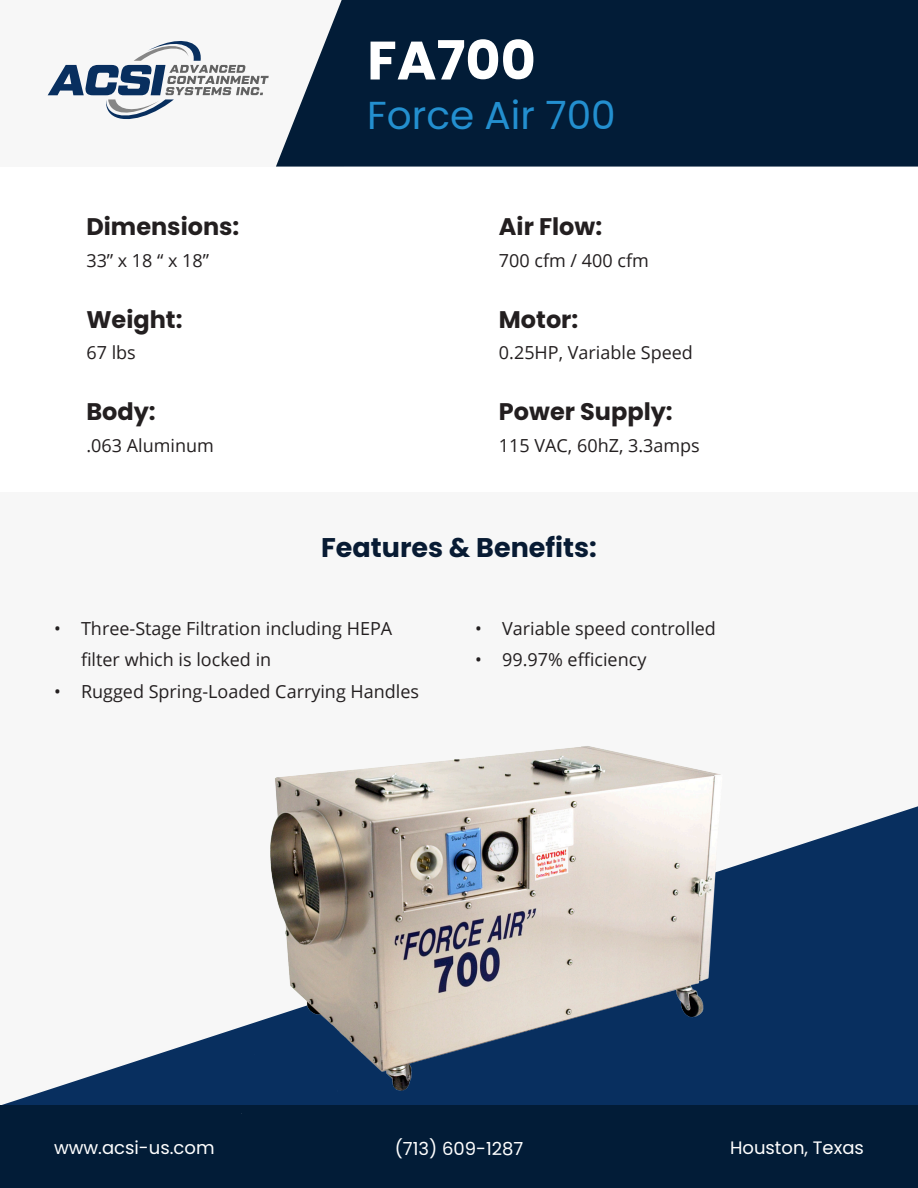
<style>
.page{position:relative;width:918px;height:1188px;background:#fff}
.page>*{position:absolute;margin:0;border:0;box-sizing:border-box;transform-origin:0 0}
.t1{font:700 54px "Poppins";color:#fff}
.t2{font:39px "Poppins";color:#238fcf}
.t3{font:700 27px "Poppins";color:#081b33}
.t4{font:700 24px "Poppins";color:#231f20}
.t5{font:18px/31.5px "Open Sans";color:#231f20}
.t6{font:18px "Poppins";color:#fff}
</style>
<div class="page">
<div style="left:0;top:492px;width:918px;height:696px;background:#f7f7f7"></div>
<svg style="left:0;top:806px;width:918px;height:300px"></svg>
<div style="left:0;top:0;width:343px;height:167px;background:#f7f7f7"></div>
<svg style="left:48px;top:41px;width:221px;height:78px"></svg>
<div style="left:0;top:1106px;width:918px;height:82px;background:#021c37"></div>
<div style="left:276px;top:0;width:642px;height:167px;background:#021c37"></div>
<img style="left:241px;top:746px;width:511px;height:368px">
<p class="t4" style="left:86px;top:213px;width:155px">Dimensions:</p>
<p class="t5" style="left:86px;top:244px;width:124px">33’’ x 18 “ x 18”</p>
<p class="t4" style="left:86px;top:306px;width:98px">Weight:</p>
<p class="t5" style="left:86px;top:337px;width:51px">67 lbs</p>
<p class="t4" style="left:86px;top:398px;width:71px">Body:</p>
<p class="t5" style="left:86px;top:429px;width:129px">.063 Aluminum</p>
<p class="t1" style="left:367px;top:29px;width:170px">FA700</p>
<p class="t2" style="left:367px;top:93px;width:250px">Force Air 700</p>
<p class="t4" style="left:499px;top:213px;width:105px">Air Flow:</p>
<p class="t5" style="left:499px;top:244px;width:151px">700 cfm / 400 cfm</p>
<p class="t4" style="left:499px;top:306px;width:81px">Motor:</p>
<p class="t5" style="left:499px;top:337px;width:196px">0.25HP, Variable Speed</p>
<p class="t4" style="left:499px;top:398px;width:175px">Power Supply:</p>
<p class="t5" style="left:499px;top:429px;width:202px">115 VAC, 60hZ, 3.3amps</p>
<p class="t3" style="left:321px;top:532px;width:277px">Features &amp; Benefits:</p>
<p class="t5" style="left:81px;top:612px;width:313px;text-indent:-27px">• Three-Stage Filtration including HEPA filter which is locked in</p>
<p class="t5" style="left:54px;top:675px;width:367px">• Rugged Spring-Loaded Carrying Handles</p>
<p class="t5" style="left:475px;top:612px;width:242px">• Variable speed controlled</p>
<p class="t5" style="left:475px;top:644px;width:173px">• 99.97% efficiency</p>
<p class="t6" style="left:54px;top:1137px;width:162px">www.acsi-us.com</p>
<p class="t6" style="left:395px;top:1138px;width:130px">(713) 609-1287</p>
<p class="t6" style="left:730px;top:1137px;width:135px">Houston, Texas</p>
</div>
